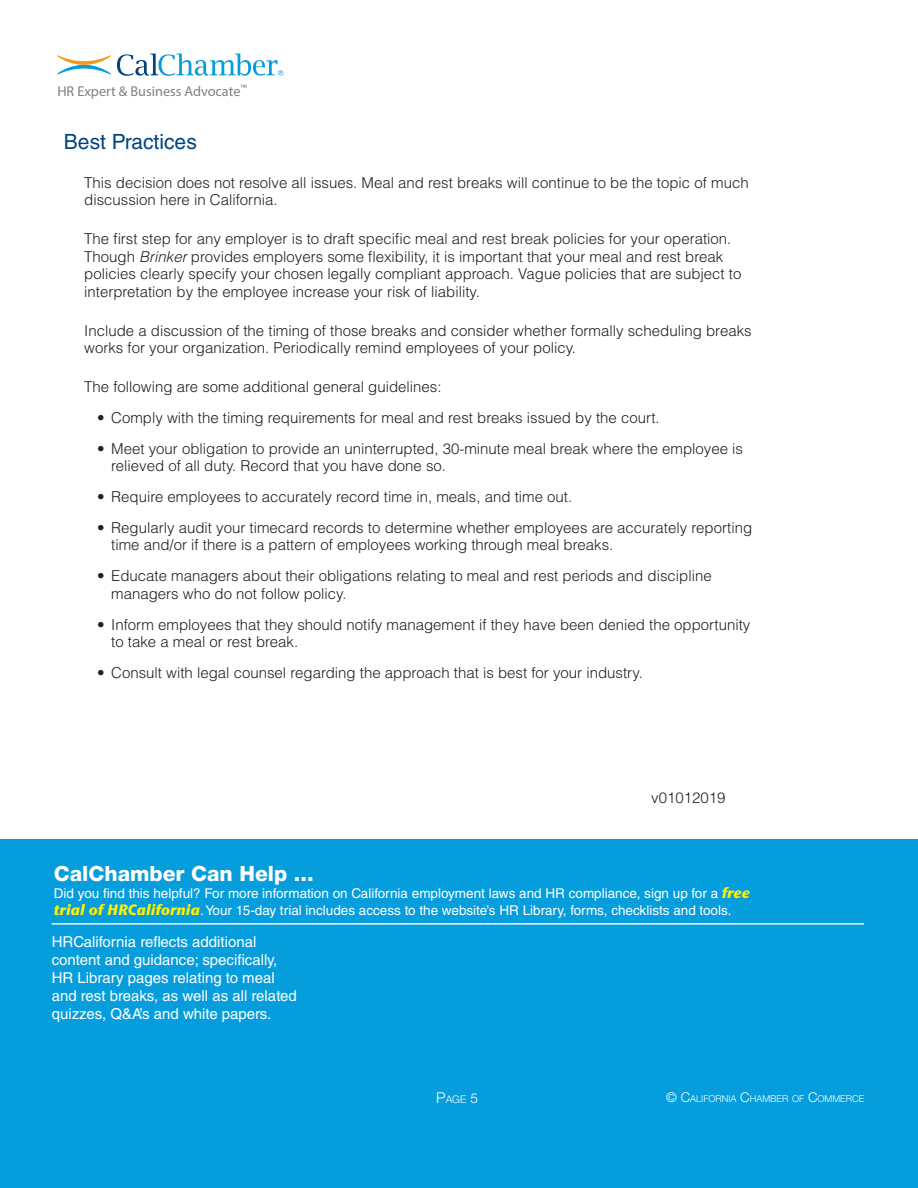
<style>
.page{position:relative;width:918px;height:1188px;background:#fff}
.page>*{position:absolute;margin:0;border:0;box-sizing:border-box;transform-origin:0 0}
.Footer_Header{font:800 21px "Helvetica Neue LT Std";color:#fff}
.subhead{font:21px "Helvetica LT Std";color:#00447b}
.body_copy{font:300 15px/17.4px "Helvetica LT Std";color:#231f20}
.footer_CTA{font:15px/18px "Helvetica LT Std";color:#fff}
.t1{font:14.25px "Myriad Pro";color:#867f7c}
.footer_in_blue{font:13.5px/17.4px "Helvetica LT Std";color:#fff}
.t2{font:300 10.5px "Helvetica Neue LT Std";color:#fff}
.t3{font:300 9.45px "Helvetica Neue LT Std";color:#fff}
.s1{font-style:italic}
.s2{font-family:"Stone Sans ITC";font-weight:700;font-style:italic;font-size:15px;color:#fff101}
.s3{font-size:15px}
.s4{font-size:13.5px}
</style>
<div class="page">
<div style="left:0;top:839px;width:918px;height:349px;background:#069ddc"></div>
<svg style="left:57px;top:55px;width:54px;height:20px"></svg>
<svg style="left:117px;top:54px;width:166px;height:22px"></svg>
<hr style="left:52px;top:923px;width:812px;height:2px;background:#fff">
<p class="t1" style="left:57px;top:82px;width:191px">HR Expert &amp; Business Advocate<sup>™</sup></p>
<p class="subhead" style="left:64px;top:129px;width:134px">Best Practices</p>
<p class="body_copy" style="left:84px;top:174px;width:666px">This decision does not resolve all issues. Meal and rest breaks will continue to be the topic of much discussion here in California.</p>
<p class="body_copy" style="left:84px;top:230px;width:659px">The first step for any employer is to draft specific meal and rest break policies for your operation.<br>Though <span class="s1">Brinker</span> provides employers some flexibility, it is important that your meal and rest break policies clearly specify your chosen legally compliant approach. Vague policies that are subject to interpretation by the employee increase your risk of liability.</p>
<p class="body_copy" style="left:84px;top:321px;width:669px">Include a discussion of the timing of those breaks and consider whether formally scheduling breaks works for your organization. Periodically remind employees of your policy.</p>
<p class="body_copy" style="left:84px;top:378px;width:359px">The following are some additional general guidelines:</p>
<p class="body_copy" style="left:97px;top:409px;width:564px">• Comply with the timing requirements for meal and rest breaks issued by the court.</p>
<p class="body_copy" style="left:111px;top:440px;width:633px;text-indent:-14px">• Meet your obligation to provide an uninterrupted, 30-minute meal break where the employee is relieved of all duty. Record that you have done so.</p>
<p class="body_copy" style="left:97px;top:488px;width:477px">• Require employees to accurately record time in, meals, and time out.</p>
<p class="body_copy" style="left:111px;top:519px;width:643px;text-indent:-14px">• Regularly audit your timecard records to determine whether employees are accurately reporting time and/or if there is a pattern of employees working through meal breaks.</p>
<p class="body_copy" style="left:111px;top:567px;width:602px;text-indent:-14px">• Educate managers about their obligations relating to meal and rest periods and discipline managers who do not follow policy.</p>
<p class="body_copy" style="left:111px;top:615px;width:641px;text-indent:-14px">• Inform employees that they should notify management if they have been denied the opportunity to take a meal or rest break.</p>
<p class="body_copy" style="left:97px;top:664px;width:547px">• Consult with legal counsel regarding the approach that is best for your industry.</p>
<p class="body_copy" style="left:651px;top:789px;width:76px">v01012019</p>
<p class="Footer_Header" style="left:54px;top:861px;width:261px">CalChamber Can Help ...</p>
<p class="footer_in_blue" style="left:54px;top:885px;width:698px">Did you find this helpful? For more information on California employment laws and HR compliance, sign up for a <span class="s2">free trial of HRCalifornia</span>. Your 15-day trial includes access to the website’s HR Library, forms, checklists and tools.</p>
<p class="footer_CTA" style="left:52px;top:933px;width:247px">HRCalifornia reflects additional content and guidance; specifically, HR Library pages relating to meal and rest breaks, as well as all related quizzes, Q&amp;A’s and white papers.</p>
<p class="t2" style="left:436px;top:1093px;width:43px"><span class="s3">P</span>AGE <span class="s4">5</span></p>
<p class="t3" style="left:666px;top:1093px;width:200px"><span class="s4">© C</span>ALIFORNIA <span class="s4">C</span>HAMBER OF <span class="s4">C</span>OMMERCE</p>
</div>
